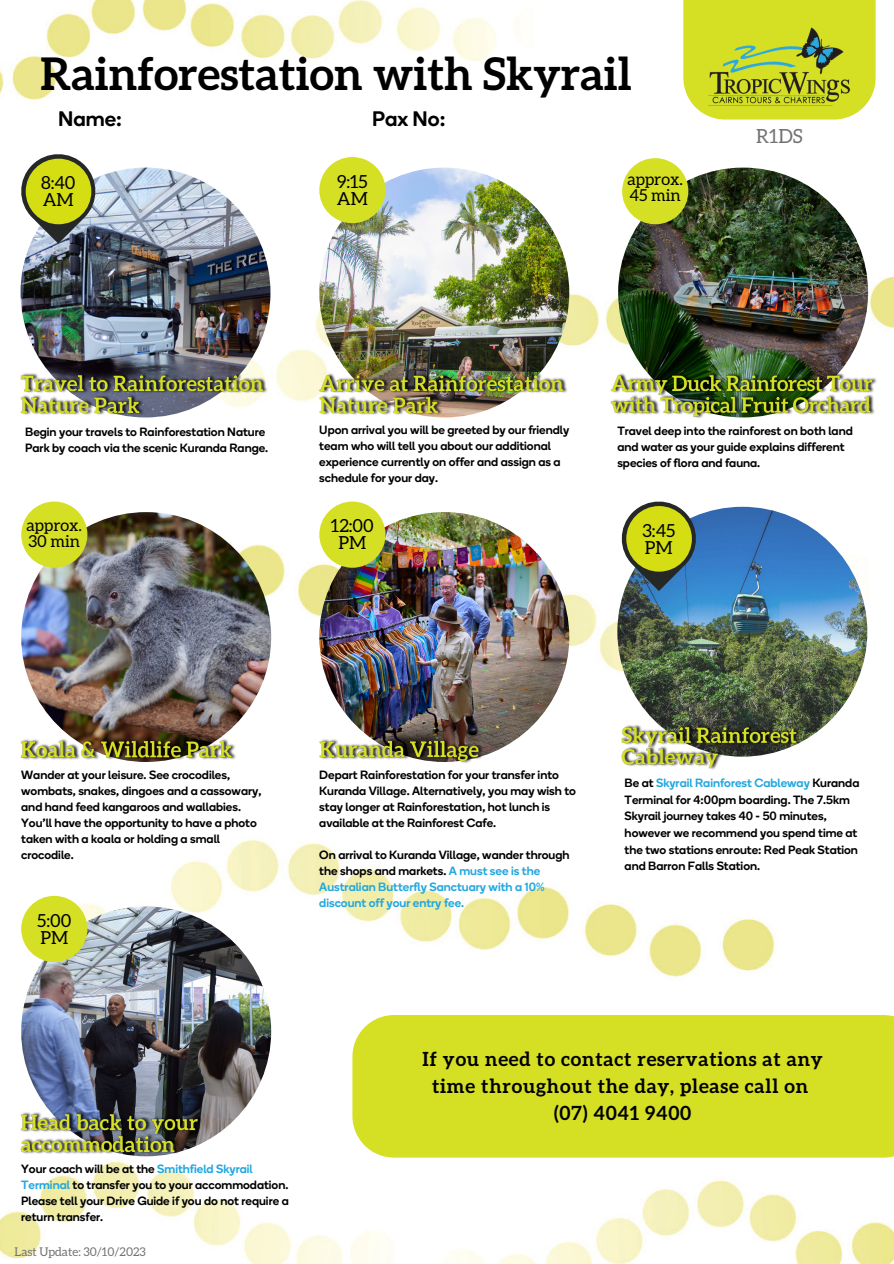
<style>
.page{position:relative;width:894px;height:1264px;background:#fff}
.page>*{position:absolute;margin:0;border:0;box-sizing:border-box;transform-origin:0 0}
.t1{font:700 45px "Aleo";color:#000}
.t2{font:500 21px "Fresh Sans";color:#000}
.t3{font:700 19.5px/27px "Aleo";letter-spacing:.04em;color:#000;text-align:center}
.t4{font:19.5px "Aleo";color:#737373}
.t5{font:18px "Aleo";color:#000}
.t6{font:16.5px "Aleo";color:#000}
.t7{font:500 12px/16px "Fresh Sans";color:#000}
.t8{font:500 12px/16px "Fresh Sans";color:#22a7df}
.t9{font:12px "Aleo";color:#737373}
.s1{color:#000}
.s2{color:#22a7df}
</style>
<div class="page">
<img style="left:0;top:0;width:893px;height:1263px">
<div style="left:683px;top:0;width:192px;height:119px;background:#d5df24"></div>
<img style="left:707px;top:27px;width:143px;height:90px">
<div style="left:352px;top:1015px;width:541px;height:142px;background:#d5df24"></div>
<img style="left:21px;top:168px;width:249px;height:249px;border-radius:50%">
<svg style="left:21px;top:154px;width:74px;height:90px"></svg>
<div style="left:26px;top:159px;width:65px;height:65px;background:#d4de12;border-radius:50%"></div>
<img style="left:319px;top:168px;width:250px;height:249px;border-radius:50%">
<img style="left:618px;top:168px;width:249px;height:249px;border-radius:50%">
<div style="left:319px;top:157px;width:66px;height:66px;background:#d5df24;border-radius:50%"></div>
<img style="left:18px;top:370px;width:252px;height:48px">
<img style="left:317px;top:370px;width:254px;height:48px">
<div style="left:622px;top:158px;width:66px;height:66px;background:#d5df24;border-radius:50%"></div>
<img style="left:319px;top:512px;width:250px;height:250px;border-radius:50%">
<img style="left:617px;top:507px;width:250px;height:249px;border-radius:50%">
<div style="left:319px;top:501px;width:66px;height:66px;background:#d5df24;border-radius:50%"></div>
<img style="left:317px;top:735px;width:170px;height:31px">
<img style="left:619px;top:721px;width:185px;height:52px">
<svg style="left:621px;top:501px;width:74px;height:90px"></svg>
<div style="left:626px;top:506px;width:65px;height:65px;background:#d4de12;border-radius:50%"></div>
<img style="left:21px;top:906px;width:250px;height:250px;border-radius:50%">
<img style="left:19px;top:1108px;width:187px;height:49px">
<div style="left:21px;top:895px;width:66px;height:67px;background:#d5df24;border-radius:50%"></div>
<img style="left:21px;top:512px;width:250px;height:250px;border-radius:50%">
<div style="left:21px;top:501px;width:66px;height:66px;background:#d5df24;border-radius:50%"></div>
<img style="left:19px;top:735px;width:221px;height:28px">
<img style="left:608px;top:370px;width:272px;height:52px">
<p class="t1" style="left:41px;top:46px;width:592px">Rainforestation with Skyrail</p>
<p class="t2" style="left:58px;top:104px;width:65px">Name:</p>
<p class="t2" style="left:372px;top:104px;width:75px">Pax No:</p>
<p class="t5" style="left:41px;top:172px;width:36px">8:40</p>
<p class="t5" style="left:43px;top:188px;width:33px">AM</p>
<p class="t5" style="left:337px;top:170px;width:32px">9:15</p>
<p class="t5" style="left:337px;top:187px;width:33px">AM</p>
<p class="t6" style="left:627px;top:169px;width:57px">approx.</p>
<p class="t6" style="left:629px;top:185px;width:53px">45 min</p>
<p class="t4" style="left:756px;top:124px;width:48px">R1DS</p>
<p class="t7" style="left:25px;top:424px;width:244px">Begin your travels to Rainforestation Nature<br>Park by coach via the scenic Kuranda Range.</p>
<p class="t6" style="left:26px;top:515px;width:57px">approx.</p>
<p class="t6" style="left:28px;top:530px;width:53px">30 min</p>
<p class="t7" style="left:319px;top:422px;width:251px">Upon arrival you will be greeted by our friendly team who will tell you about our additional experience currently on offer and assign as a schedule for your day.</p>
<p class="t7" style="left:617px;top:422px;width:237px">Travel deep into the rainforest on both land and water as your guide explains different species of flora and fauna.</p>
<p class="t5" style="left:331px;top:514px;width:44px">12:00</p>
<p class="t5" style="left:338px;top:531px;width:29px">PM</p>
<p class="t5" style="left:642px;top:519px;width:34px">3:45</p>
<p class="t5" style="left:644px;top:536px;width:29px">PM</p>
<p class="t7" style="left:21px;top:766px;width:242px">Wander at your leisure. See crocodiles, wombats, snakes, dingoes and a cassowary, and hand feed kangaroos and wallabies.<br>You'll have the opportunity to have a photo taken with a koala or holding a small crocodile.</p>
<p class="t5" style="left:37px;top:908px;width:36px">5:00</p>
<p class="t5" style="left:40px;top:925px;width:29px">PM</p>
<p class="t7" style="left:319px;top:766px;width:258px">Depart Rainforestation for your transfer into Kuranda Village. Alternatively, you may wish to stay longer at Rainforestation, hot lunch is available at the Rainforest Cafe.</p>
<p class="t8" style="left:319px;top:846px;width:252px"><span class="s1">On arrival to Kuranda Village, wander through the shops and markets.</span> A must see is the Australian Butterfly Sanctuary with a 10% discount off your entry fee.</p>
<p class="t7" style="left:624px;top:774px;width:236px;line-height:16.6px">Be at <span class="s2">Skyrail Rainforest Cableway</span> Kuranda Terminal for 4:00pm boarding. The 7.5km Skyrail journey takes 40 - 50 minutes, however we recommend you spend time at the two stations enroute: Red Peak Station and Barron Falls Station.</p>
<p class="t7" style="left:21px;top:1160px;width:269px">Your coach will be at the <span class="s2">Smithfield Skyrail Terminal</span> to transfer you to your accommodation.<br>Please tell your Drive Guide if you do not require a return transfer.</p>
<p class="t9" style="left:15px;top:1243px;width:133px">Last Update: 30/10/2023</p>
<p class="t3" style="left:422px;top:1045px;width:401px">If you need to contact reservations at any time throughout the day, please call on</p>
<p class="t3" style="left:554px;top:1099px;width:139px">(07) 4041 9400</p>
</div>
